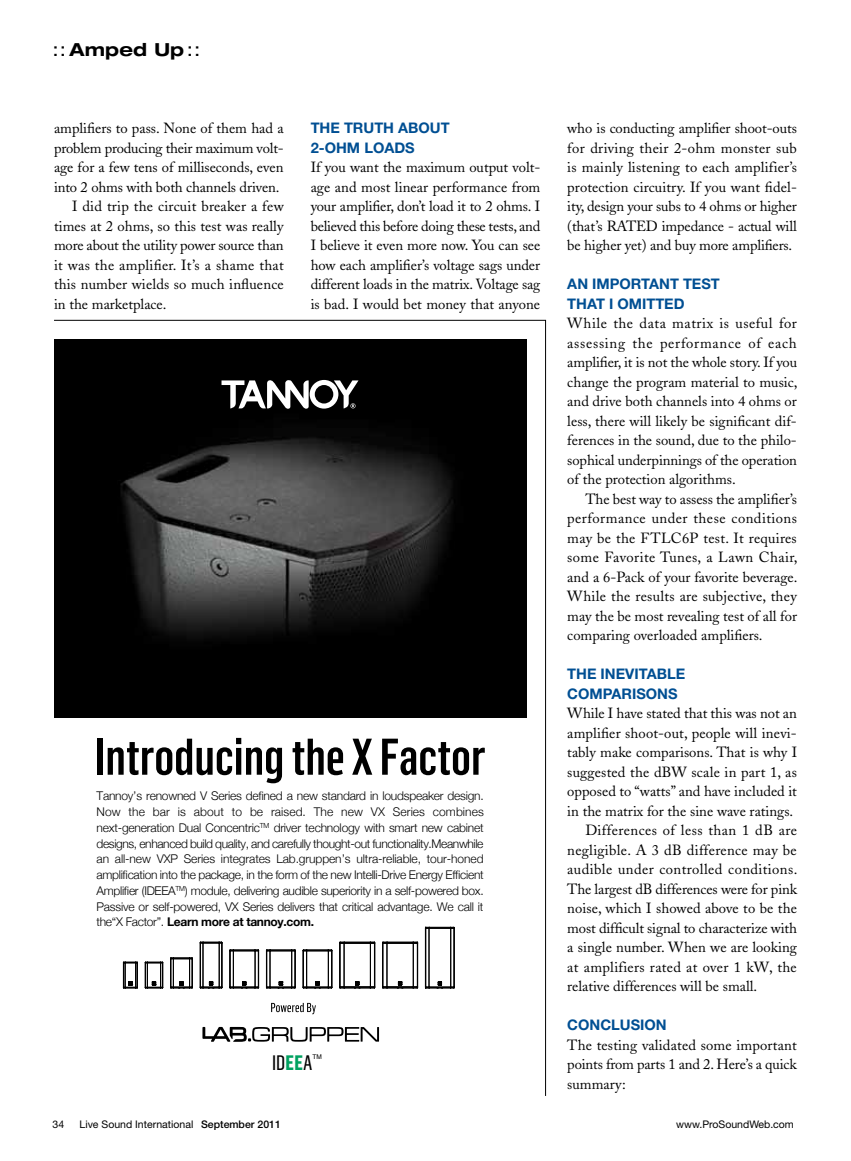
<style>
.page{position:relative;width:851px;height:1161px;background:#fff}
.page>*{position:absolute;margin:0;border:0;box-sizing:border-box;transform-origin:0 0}
.t1{font:500 50.55px "Flama Condensed";letter-spacing:-.005em;color:#000}
.t2{font:700 20.55px "Flama Condensed";color:#00a160}
.t3{font:700 20.1px "Flama Condensed";color:#000}
.t4{font:700 expanded 18px "Helvetica Neue";letter-spacing:.01em;color:#000}
.t5{font:14.7px/19.5px "Adobe Caslon";color:#000;text-align:justify}
.t6{font:14.7px "Adobe Caslon";letter-spacing:.02em;color:#000}
.t7{font:700 14.7px/19.5px "Helvetica Neue";color:#004f93}
.t8{font:14.7px "Adobe Caslon";letter-spacing:.03em;color:#000}
.t9{font:300 12px/15.8px "Helvetica Neue";letter-spacing:-.02em;color:#000;text-align:justify}
.t10{font:10.5px "Helvetica Neue";color:#000}
.t11{font:6.6px "Helvetica";color:#000}
.s1{font-weight:400;font-size:18.75px}
.s2{font-weight:700}
.s3{font-family:"Flama Condensed Basic";font-weight:400;font-size:20.55px}
.s4{font-family:"Flama Condensed Basic";font-weight:400;color:#000}
.s5{font-weight:500}
</style>
<div class="page">
<svg style="left:54px;top:320px;width:492px;height:776px"></svg>
<img style="left:54px;top:339px;width:472px;height:379px">
<svg style="left:221px;top:380px;width:137px;height:29px"></svg>
<svg style="left:123px;top:962px;width:15px;height:27px"></svg>
<svg style="left:145px;top:962px;width:18px;height:27px"></svg>
<svg style="left:170px;top:958px;width:23px;height:31px"></svg>
<hr style="left:219px;top:943px;width:1px;height:44px;background:#000">
<hr style="left:203px;top:943px;width:1px;height:44px;background:#000">
<hr style="left:221px;top:943px;width:1px;height:44px;background:#000">
<hr style="left:200px;top:943px;width:1px;height:44px;background:#000">
<hr style="left:222px;top:943px;width:1px;height:44px;background:#000">
<svg style="left:200px;top:942px;width:23px;height:2px"></svg>
<svg style="left:200px;top:981px;width:23px;height:8px"></svg>
<hr style="left:233px;top:951px;width:1px;height:36px;background:#000">
<hr style="left:255px;top:951px;width:1px;height:36px;background:#000">
<hr style="left:230px;top:951px;width:1px;height:36px;background:#000">
<hr style="left:258px;top:951px;width:1px;height:36px;background:#000">
<hr style="left:229px;top:951px;width:1px;height:36px;background:#000">
<svg style="left:229px;top:950px;width:30px;height:2px"></svg>
<svg style="left:229px;top:981px;width:30px;height:8px"></svg>
<hr style="left:291px;top:951px;width:1px;height:36px;background:#000">
<hr style="left:270px;top:951px;width:1px;height:36px;background:#000">
<hr style="left:295px;top:951px;width:1px;height:36px;background:#000">
<hr style="left:266px;top:951px;width:1px;height:36px;background:#000">
<svg style="left:266px;top:950px;width:30px;height:2px"></svg>
<svg style="left:266px;top:981px;width:30px;height:8px"></svg>
<hr style="left:306px;top:951px;width:1px;height:36px;background:#000">
<hr style="left:328px;top:951px;width:1px;height:36px;background:#000">
<hr style="left:331px;top:951px;width:1px;height:36px;background:#000">
<hr style="left:303px;top:951px;width:1px;height:36px;background:#000">
<svg style="left:303px;top:950px;width:29px;height:2px"></svg>
<svg style="left:303px;top:981px;width:29px;height:8px"></svg>
<hr style="left:370px;top:943px;width:1px;height:44px;background:#000">
<hr style="left:344px;top:943px;width:1px;height:44px;background:#000">
<hr style="left:340px;top:943px;width:1px;height:44px;background:#000">
<hr style="left:374px;top:943px;width:1px;height:44px;background:#000">
<hr style="left:339px;top:943px;width:1px;height:44px;background:#000">
<svg style="left:339px;top:942px;width:36px;height:2px"></svg>
<svg style="left:339px;top:981px;width:36px;height:8px"></svg>
<hr style="left:387px;top:943px;width:1px;height:44px;background:#000">
<hr style="left:413px;top:943px;width:1px;height:44px;background:#000">
<hr style="left:386px;top:943px;width:1px;height:44px;background:#000">
<hr style="left:417px;top:943px;width:1px;height:44px;background:#000">
<hr style="left:382px;top:943px;width:1px;height:44px;background:#000">
<svg style="left:382px;top:942px;width:36px;height:2px"></svg>
<svg style="left:382px;top:981px;width:36px;height:8px"></svg>
<hr style="left:429px;top:928px;width:1px;height:59px;background:#000">
<hr style="left:428px;top:928px;width:1px;height:59px;background:#000">
<hr style="left:450px;top:928px;width:1px;height:59px;background:#000">
<hr style="left:453px;top:928px;width:1px;height:59px;background:#000">
<hr style="left:454px;top:928px;width:1px;height:59px;background:#000">
<hr style="left:425px;top:928px;width:1px;height:59px;background:#000">
<svg style="left:425px;top:927px;width:30px;height:2px"></svg>
<svg style="left:425px;top:981px;width:30px;height:8px"></svg>
<svg style="left:202px;top:1027px;width:177px;height:15px"></svg>
<svg style="left:271px;top:1003px;width:45px;height:11px"></svg>
<p class="t4" style="left:52px;top:38px;width:149px"><span class="s1">::</span> Amped Up<span class="s1">::</span></p>
<p class="t5" style="left:54px;top:119px;width:231px">amplifiers to pass. None of them had a</p>
<p class="t5" style="left:54px;top:138px;width:231px">problem producing their maximum volt-</p>
<p class="t5" style="left:54px;top:158px;width:231px">age for a few tens of milliseconds, even</p>
<p class="t5" style="left:54px;top:177px;width:227px">into 2 ohms with both channels driven.</p>
<p class="t5" style="left:72px;top:197px;width:213px">I did trip the circuit breaker a few</p>
<p class="t5" style="left:54px;top:216px;width:231px">times at 2 ohms, so this test was really</p>
<p class="t5" style="left:54px;top:236px;width:231px">more about the utility power source than</p>
<p class="t6" style="left:54px;top:256px;width:231px">it was the amplifier. It’s a shame that</p>
<p class="t5" style="left:54px;top:275px;width:231px">this number wields so much influence</p>
<p class="t5" style="left:54px;top:294px;width:114px">in the marketplace.</p>
<p class="t7" style="left:310px;top:118px;width:140px">THE TRUTH ABOUT<br>2-OHM LOADS</p>
<p class="t5" style="left:310px;top:158px;width:231px">If you want the maximum output volt&shy;age and most linear performance from your amplifier, don’t load it to 2 ohms. I believed this before doing these tests, and I believe it even more now. You can see how each amplifier’s voltage sags under different loads in the matrix. Voltage sag is bad. I would bet money that anyone</p>
<h1 class="t1" style="left:95px;top:725px;width:392px">Introducing the X Factor</h1>
<p class="t9" style="left:97px;top:788px;width:389px">Tannoy’s renowned V Series defined a new standard in loudspeaker design.<br>Now the bar is about to be raised. The new VX Series combines next-generation Dual Concentric<sup>TM</sup> driver technology with smart new cabinet designs, enhanced build quality, and carefully thought-out functionality.Meanwhile an all-new VXP Series integrates Lab.gruppen’s ultra-reliable, tour-honed amplification into the package, in the form of the new Intelli-Drive Energy Efficient Amplifier (IDEEA<sup>TM</sup>) module, delivering audible superiority in a self-powered box.<br>Passive or self-powered, VX Series delivers that critical advantage. We call it the“X Factor”. <span class="s2">LEARN MORE AT TANNOY.COM.</span></p>
<h3 class="t3" style="left:272px;top:1046px;width:43px"><span class="s3">ID</span>IDEEA</h3>
<h2 class="t2" style="left:285px;top:1049px;width:28px">EE<span class="s4">A</span></h2>
<p class="t11" style="left:312px;top:1052px;width:11px">TM</p>
<p class="t5" style="left:567px;top:119px;width:231px">who is conducting amplifier shoot-outs for driving their 2-ohm monster sub is mainly listening to each amplifier’s protection circuitry. If you want fidel&shy;ity, design your subs to 4 ohms or higher (that’s RATED impedance - actual will be higher yet) and buy more amplifiers.</p>
<p class="t7" style="left:567px;top:274px;width:145px">AN IMPORTANT TEST<br>THAT I OMITTED</p>
<p class="t5" style="left:567px;top:314px;width:232px">While the data matrix is useful for assessing the performance of each amplifier, it is not the whole story. If you change the program material to music, and drive both channels into 4 ohms or less, there will likely be significant dif&shy;ferences in the sound, due to the philo&shy;sophical underpinnings of the operation of the protection algorithms.</p>
<p class="t5" style="left:567px;top:489px;width:232px;text-indent:18px">The best way to assess the amplifier’s performance under these conditions may be the FTLC6P test. It requires some Favorite Tunes, a Lawn Chair, and a 6-Pack of your favorite beverage.<br>While the results are subjective, they may the be most revealing test of all for comparing overloaded amplifiers.</p>
<p class="t7" style="left:567px;top:664px;width:119px">THE INEVITABLE<br>COMPARISONS</p>
<p class="t5" style="left:567px;top:704px;width:231px">While I have stated that this was not an</p>
<p class="t5" style="left:567px;top:723px;width:231px">amplifier shoot-out, people will inevi-</p>
<p class="t5" style="left:567px;top:743px;width:231px">tably make comparisons. That is why I</p>
<p class="t5" style="left:567px;top:762px;width:231px">suggested the dBW scale in part 1, as</p>
<p class="t5" style="left:567px;top:782px;width:231px">opposed to “watts” and have included it</p>
<p class="t5" style="left:567px;top:801px;width:227px">in the matrix for the sine wave ratings.</p>
<p class="t8" style="left:585px;top:822px;width:213px">Differences of less than 1 dB are</p>
<p class="t6" style="left:567px;top:841px;width:231px">negligible. A 3 dB difference may be</p>
<p class="t8" style="left:567px;top:861px;width:232px">audible under controlled conditions.</p>
<p class="t5" style="left:567px;top:879px;width:231px">The largest dB differences were for pink</p>
<p class="t5" style="left:567px;top:899px;width:231px">noise, which I showed above to be the</p>
<p class="t5" style="left:567px;top:918px;width:231px">most difficult signal to characterize with</p>
<p class="t5" style="left:567px;top:938px;width:231px">a single number. When we are looking</p>
<p class="t6" style="left:567px;top:958px;width:231px">at amplifiers rated at over 1 kW, the</p>
<p class="t5" style="left:567px;top:977px;width:191px">relative differences will be small.</p>
<p class="t7" style="left:567px;top:1015px;width:101px">CONCLUSION</p>
<p class="t5" style="left:567px;top:1035px;width:231px">The testing validated some important points from parts 1 and 2. Here’s a quick summary:</p>
<p class="t10" style="left:52px;top:1118px;width:13px">34</p>
<p class="t10" style="left:79px;top:1118px;width:203px">Live Sound International <span class="s5">September 2011</span></p>
<p class="t10" style="left:676px;top:1118px;width:119px">www.ProSoundWeb.com</p>
</div>
